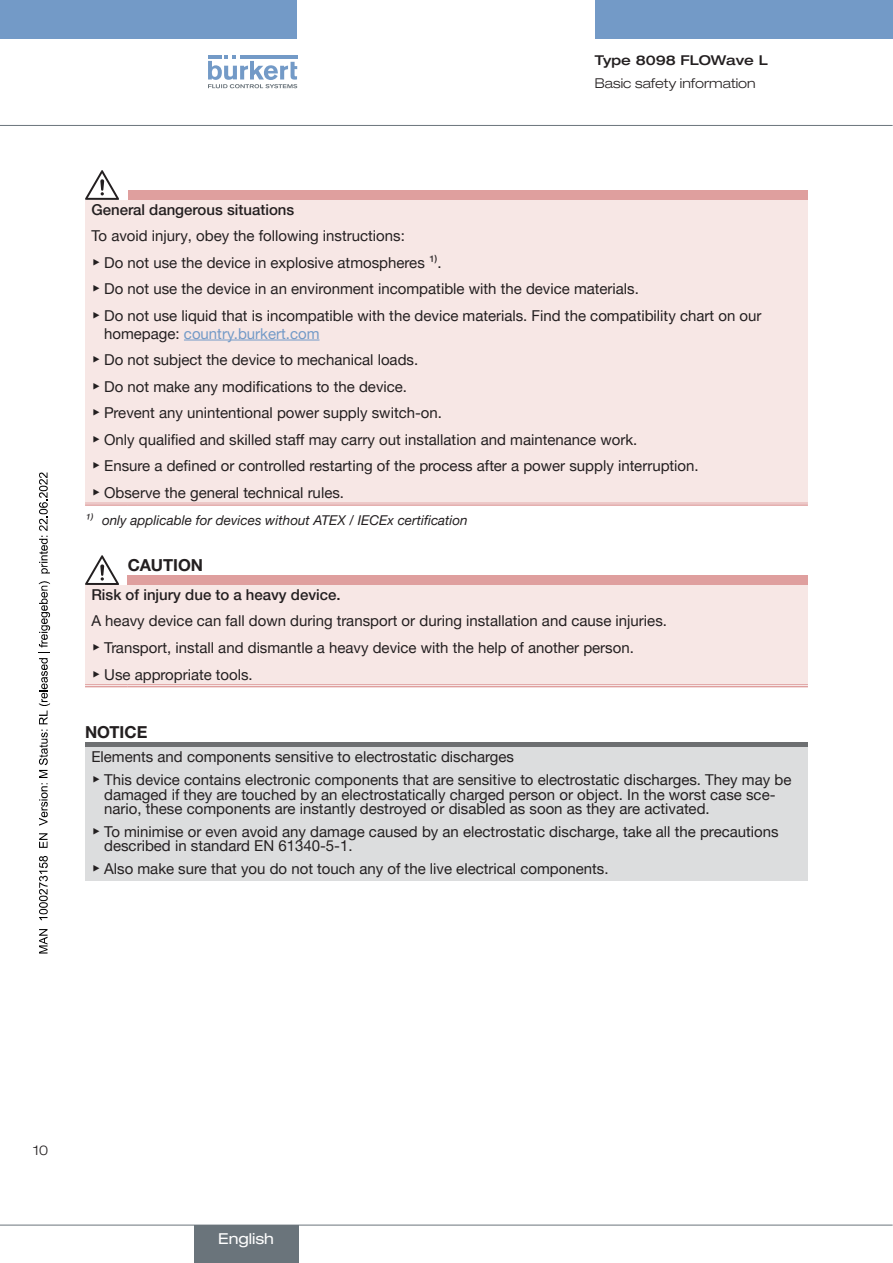
<style>
.page{position:relative;width:893px;height:1263px;background:#fff}
.page>*{position:absolute;margin:0;border:0;box-sizing:border-box;transform-origin:0 0}
.t1{font:700 16.5px "Helvetica Neue LTW1 G";color:#231f20}
.t2{font:15px/26.5px "Helvetica Neue LTW1 G";color:#231f20}
.t3{font:500 15px "Helvetica Neue LTW1 G";color:#231f20}
.t4{font:expanded 15px "Helvetica Neue LTW1 G";color:#fff}
.t5{font:italic 13.5px "Helvetica Neue LTW1 G";color:#231f20}
.t6{font:300 expanded 13.5px "Helvetica Neue LTW1 G";color:#231f20}
.t7{font:500 expanded 13.5px "Helvetica Neue LTW1 G";color:#231f20}
.s1{font-family:"Arial Unicode MS"}
.s2{color:#739ac7}
</style>
<div class="page">
<div style="left:0;top:0;width:297px;height:38px;background:#739ac7"></div>
<div style="left:595px;top:0;width:298px;height:38px;background:#739ac7"></div>
<svg style="left:208px;top:55px;width:89px;height:33px"></svg>
<hr style="left:0;top:125px;width:893px;height:1px;background:#6a747b">
<div style="left:128px;top:191px;width:680px;height:9px;background:#df9f9e"></div>
<div style="left:85px;top:200px;width:723px;height:304px;background:#f7e7e5"></div>
<hr style="left:85px;top:503px;width:43px;height:1px;background:#df9f9e">
<hr style="left:85px;top:504px;width:43px;height:2px;background:#df9f9e">
<hr style="left:128px;top:503px;width:680px;height:1px;background:#df9f9e">
<hr style="left:128px;top:504px;width:680px;height:2px;background:#df9f9e">
<svg style="left:85px;top:170px;width:34px;height:30px"></svg>
<hr style="left:184px;top:340px;width:135px;height:1px;background:#739ac7">
<div style="left:128px;top:576px;width:680px;height:9px;background:#df9f9e"></div>
<div style="left:85px;top:585px;width:723px;height:101px;background:#f7e7e5"></div>
<hr style="left:85px;top:684px;width:43px;height:3px;background:#fff">
<hr style="left:128px;top:684px;width:680px;height:3px;background:#fff">
<hr style="left:85px;top:684px;width:43px;height:1px;background:#df9f9e">
<hr style="left:85px;top:686px;width:43px;height:1px;background:#df9f9e">
<hr style="left:128px;top:684px;width:680px;height:1px;background:#df9f9e">
<hr style="left:128px;top:686px;width:680px;height:1px;background:#df9f9e">
<svg style="left:85px;top:555px;width:34px;height:30px"></svg>
<hr style="left:85px;top:743px;width:723px;height:4px;background:#6d6f71">
<div style="left:85px;top:747px;width:723px;height:133px;background:#dcddde"></div>
<hr style="left:0;top:1225px;width:893px;height:1px;background:#6a747b">
<div style="left:194px;top:1225px;width:104px;height:38px;background:#6a747b"></div>
<svg style="left:39px;top:929px;width:9px;height:24px"></svg>
<svg style="left:39px;top:856px;width:9px;height:64px"></svg>
<svg style="left:39px;top:833px;width:9px;height:15px"></svg>
<svg style="left:39px;top:581px;width:11px;height:245px"></svg>
<svg style="left:39px;top:472px;width:11px;height:101px"></svg>
<p class="t7" style="left:595px;top:51px;width:174px">Type 8098 FLOWave L</p>
<p class="t6" style="left:595px;top:75px;width:162px">Basic safety information</p>
<p class="t3" style="left:91px;top:200px;width:204px">General dangerous situations</p>
<p class="t2" style="left:91px;top:223px;width:672px">To avoid injury, obey the following instructions:<br><span class="s1">▶</span> Do not use the device in explosive atmospheres 1).<br><span class="s1">▶</span> Do not use the device in an environment incompatible with the device materials.<br><span class="s1">▶</span> Do not use liquid that is incompatible with the device materials. Find the compatibility chart on our</p>
<p class="t2" style="left:91px;top:320px;width:609px;text-indent:13px">homepage: <span class="s2">country.burkert.com<br></span><span class="s1">▶</span> Do not subject the device to mechanical loads.<br><span class="s1">▶</span> Do not make any modifications to the device.<br><span class="s1">▶</span> Prevent any unintentional power supply switch-on.<br><span class="s1">▶</span> Only qualified and skilled staff may carry out installation and maintenance work.<br><span class="s1">▶</span> Ensure a defined or controlled restarting of the process after a power supply interruption. <span class="s1">▶</span> Observe the general technical rules.</p>
<p class="t5" style="left:85px;top:511px;width:384px">1) only applicable for devices without ATEX / IECEx certification</p>
<p class="t1" style="left:128px;top:555px;width:77px">CAUTION</p>
<p class="t3" style="left:91px;top:586px;width:251px">Risk of injury due to a heavy device.</p>
<p class="t2" style="left:91px;top:608px;width:577px">A heavy device can fall down during transport or during installation and cause injuries. <span class="s1">▶</span> Transport, install and dismantle a heavy device with the help of another person.<br><span class="s1">▶</span> Use appropriate tools.</p>
<p class="t1" style="left:85px;top:722px;width:64px">NOTICE</p>
<p class="t2" style="left:91px;top:745px;width:701px;line-height:23px">Elements and components sensitive to electrostatic discharges<br><span class="s1">▶</span> This device contains electronic components that are sensitive to electrostatic discharges. They may be</p>
<p class="t2" style="left:104px;top:787px;width:673px;line-height:14.4px">damaged if they are touched by an electrostatically charged person or object. In the worst case sce&shy;nario, these components are instantly destroyed or disabled as soon as they are activated.</p>
<p class="t2" style="left:104px;top:824px;width:676px;line-height:14.4px;text-indent:-13px"><span class="s1">▶</span> To minimise or even avoid any damage caused by an electrostatic discharge, take all the precautions described in standard EN 61340-5-1.</p>
<p class="t2" style="left:91px;top:855px;width:519px"><span class="s1">▶</span> Also make sure that you do not touch any of the live electrical components.</p>
<p class="t6" style="left:33px;top:1142px;width:17px">10</p>
<p class="t4" style="left:218px;top:1229px;width:57px">English</p>
</div>
